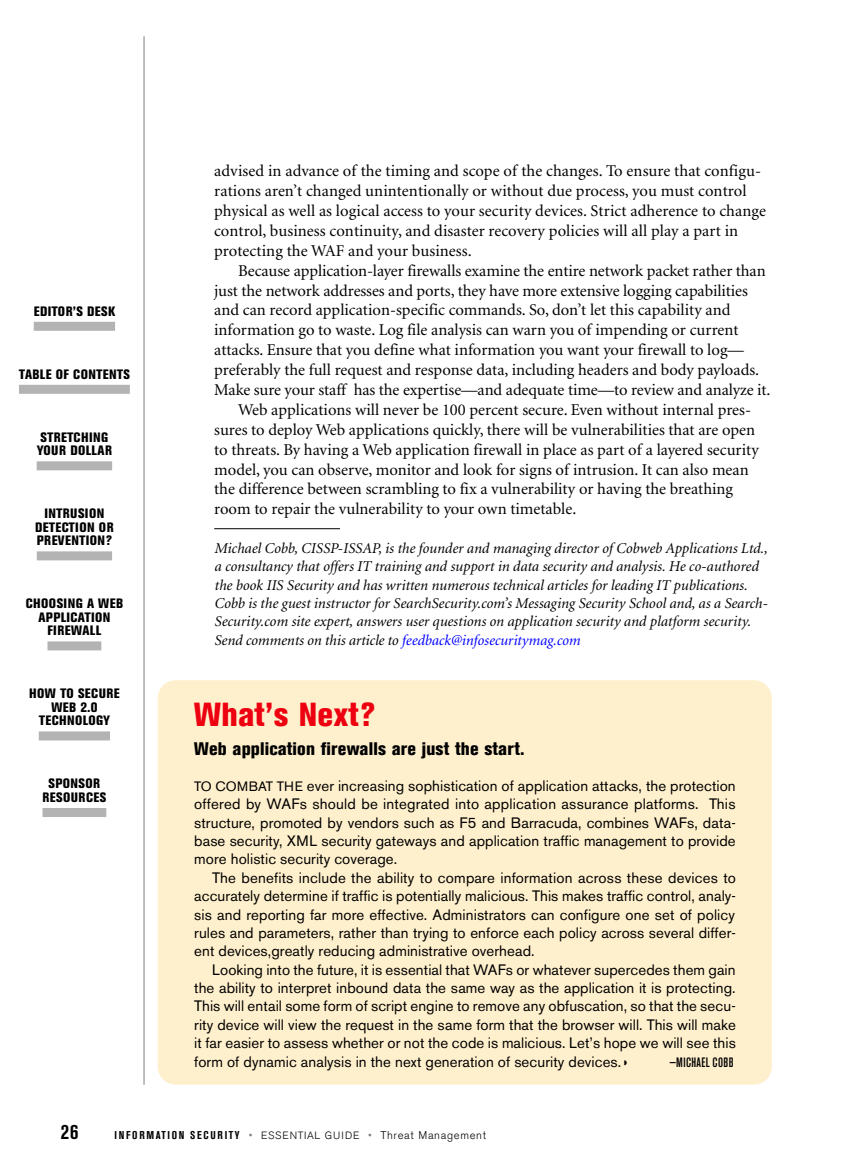
<style>
.page{position:relative;width:864px;height:1175px;background:#fff}
.page>*{position:absolute;margin:0;border:0;box-sizing:border-box;transform-origin:0 0}
.t1{font:800 condensed 33px "Akzidenz Grotesk BE";letter-spacing:.01em;color:#ed000f}
.t2{font:700 condensed 21px "Akzidenz Grotesk BE";color:#000}
.t3{font:800 condensed 18px "Akzidenz Grotesk BE";letter-spacing:.01em;color:#000}
.t4{font:16.5px/20px "Minion";color:#000}
.t5{font:15px/18.3px "Akzidenz Grotesk BE";letter-spacing:.005em;color:#000;text-align:justify}
.t6{font:italic 15px/18.3px "Minion";color:#000}
.t7{font:800 condensed 13.5px/13.5px "Akzidenz Grotesk BE";letter-spacing:.03em;color:#000;text-align:center}
.t8{font:500 condensed 13.5px "Akzidenz Grotesk BE";letter-spacing:.03em;color:#000}
.t9{font:700 condensed 11.25px "Akzidenz Grotesk BE";letter-spacing:.155em;color:#000}
.s1{color:#00f}
.s2{font-size:13.5px}
.s3{font-weight:300;font-stretch:normal;color:#808080}
.s4{font-weight:300;font-stretch:normal;font-size:10.5px}
.s5{font-weight:300;font-stretch:normal}
</style>
<div class="page">
<hr style="left:144px;top:36px;width:1px;height:1048px;background:#808080">
<hr style="left:214px;top:528px;width:126px;height:1px;background:#000">
<div style="left:34px;top:322px;width:81px;height:9px;background:#b3b3b3"></div>
<div style="left:19px;top:385px;width:111px;height:9px;background:#b3b3b3"></div>
<div style="left:37px;top:461px;width:75px;height:9px;background:#b3b3b3"></div>
<div style="left:37px;top:551px;width:75px;height:9px;background:#b3b3b3"></div>
<div style="left:48px;top:641px;width:53px;height:9px;background:#b3b3b3"></div>
<div style="left:39px;top:731px;width:71px;height:9px;background:#b3b3b3"></div>
<div style="left:43px;top:808px;width:63px;height:9px;background:#b3b3b3"></div>
<div style="left:158px;top:680px;width:614px;height:404px;background:#fff0cd;border-radius:18px"></div>
<p class="t7" style="left:34px;top:306px;width:83px">EDITOR’S DESK</p>
<p class="t7" style="left:19px;top:369px;width:112px">TABLE OF CONTENTS</p>
<p class="t7" style="left:37px;top:432px;width:77px;text-align:left">STRETCHING<br>YOUR DOLLAR</p>
<p class="t7" style="left:35px;top:508px;width:80px">INTRUSION<br>DETECTION OR<br>PREVENTION?</p>
<p class="t7" style="left:26px;top:598px;width:99px">CHOOSING A WEB<br>APPLICATION<br>FIREWALL</p>
<p class="t7" style="left:29px;top:688px;width:92px">HOW TO SECURE<br>WEB 2.0<br>TECHNOLOGY</p>
<p class="t7" style="left:43px;top:778px;width:65px">SPONSOR<br>RESOURCES</p>
<p class="t4" style="left:214px;top:162px;width:553px">advised in advance of the timing and scope of the changes. To ensure that configu&shy;rations aren’t changed unintentionally or without due process, you must control physical as well as logical access to your security devices. Strict adherence to change control, business continuity, and disaster recovery policies will all play a part in protecting the WAF and your business.</p>
<p class="t4" style="left:238px;top:262px;width:529px">Because application-layer firewalls examine the entire network packet rather than</p>
<p class="t4" style="left:214px;top:281px;width:535px">just the network addresses and ports, they have more extensive logging capabilities</p>
<p class="t4" style="left:214px;top:301px;width:518px">and can record application-specific commands. So, don’t let this capability and</p>
<p class="t4" style="left:214px;top:321px;width:526px">information go to waste. Log file analysis can warn you of impending or current</p>
<p class="t4" style="left:214px;top:341px;width:531px">attacks. Ensure that you define what information you want your firewall to log—</p>
<p class="t4" style="left:214px;top:361px;width:546px">preferably the full request and response data, including headers and body payloads.</p>
<p class="t4" style="left:214px;top:381px;width:558px">Make sure your staff has the expertise—and adequate time—to review and analyze it.</p>
<p class="t4" style="left:238px;top:401px;width:514px">Web applications will never be 100 percent secure. Even without internal pres-</p>
<p class="t4" style="left:214px;top:421px;width:542px">sures to deploy Web applications quickly, there will be vulnerabilities that are open</p>
<p class="t4" style="left:214px;top:441px;width:546px">to threats. By having a Web application firewall in place as part of a layered security</p>
<p class="t4" style="left:214px;top:460px;width:536px">model, you can observe, monitor and look for signs of intrusion. It can also mean</p>
<p class="t4" style="left:214px;top:480px;width:520px">the difference between scrambling to fix a vulnerability or having the breathing</p>
<p class="t4" style="left:214px;top:500px;width:364px">room to repair the vulnerability to your own timetable.</p>
<p class="t6" style="left:214px;top:540px;width:555px">Michael Cobb, CISSP-ISSAP, is the founder and managing director of Cobweb Applications Ltd., a consultancy that offers IT training and support in data security and analysis. He co-authored the book IIS Security and has written numerous technical articles for leading IT publications.<br>Cobb is the guest instructor for SearchSecurity.com’s Messaging Security School and, as a Search-Security.com site expert, answers user questions on application security and platform security.<br>Send comments on this article to <span class="s1">feedback@infosecuritymag.com</span></p>
<h1 class="t1" style="left:194px;top:702px;width:183px">What’s Next?</h1>
<p class="t3" style="left:194px;top:742px;width:332px">Web application firewalls are just the start.</p>
<p class="t5" style="left:194px;top:778px;width:543px"><span class="s2">TO COMBAT THE</span> ever increasing sophistication of application attacks, the protection offered by WAFs should be integrated into application assurance platforms. This structure, promoted by vendors such as F5 and Barracuda, combines WAFs, data&shy;base security, XML security gateways and application traffic management to provide more holistic security coverage.</p>
<p class="t5" style="left:194px;top:870px;width:543px;text-indent:18px">The benefits include the ability to compare information across these devices to accurately determine if traffic is potentially malicious. This makes traffic control, analy&shy;sis and reporting far more effective. Administrators can configure one set of policy rules and parameters, rather than trying to enforce each policy across several differ&shy;ent devices,greatly reducing administrative overhead.</p>
<p class="t5" style="left:194px;top:962px;width:543px;text-indent:18px">Looking into the future, it is essential that WAFs or whatever supercedes them gain the ability to interpret inbound data the same way as the application it is protecting.<br>This will entail some form of script engine to remove any obfuscation, so that the secu&shy;rity device will view the request in the same form that the browser will. This will make it far easier to assess whether or not the code is malicious. Let’s hope we will see this form of dynamic analysis in the next generation of security devices.</p>
<p class="t8" style="left:669px;top:1057px;width:66px">—MICHAEL COBB</p>
<p class="t2" style="left:61px;top:1124px;width:19px">26</p>
<p class="t9" style="left:114px;top:1130px;width:373px">INFORMATION SECURITY <span class="s3">•</span> <span class="s4">ESSENTIAL GUIDE</span> <span class="s3">•</span> <span class="s5">Threat Management</span></p>
</div>
